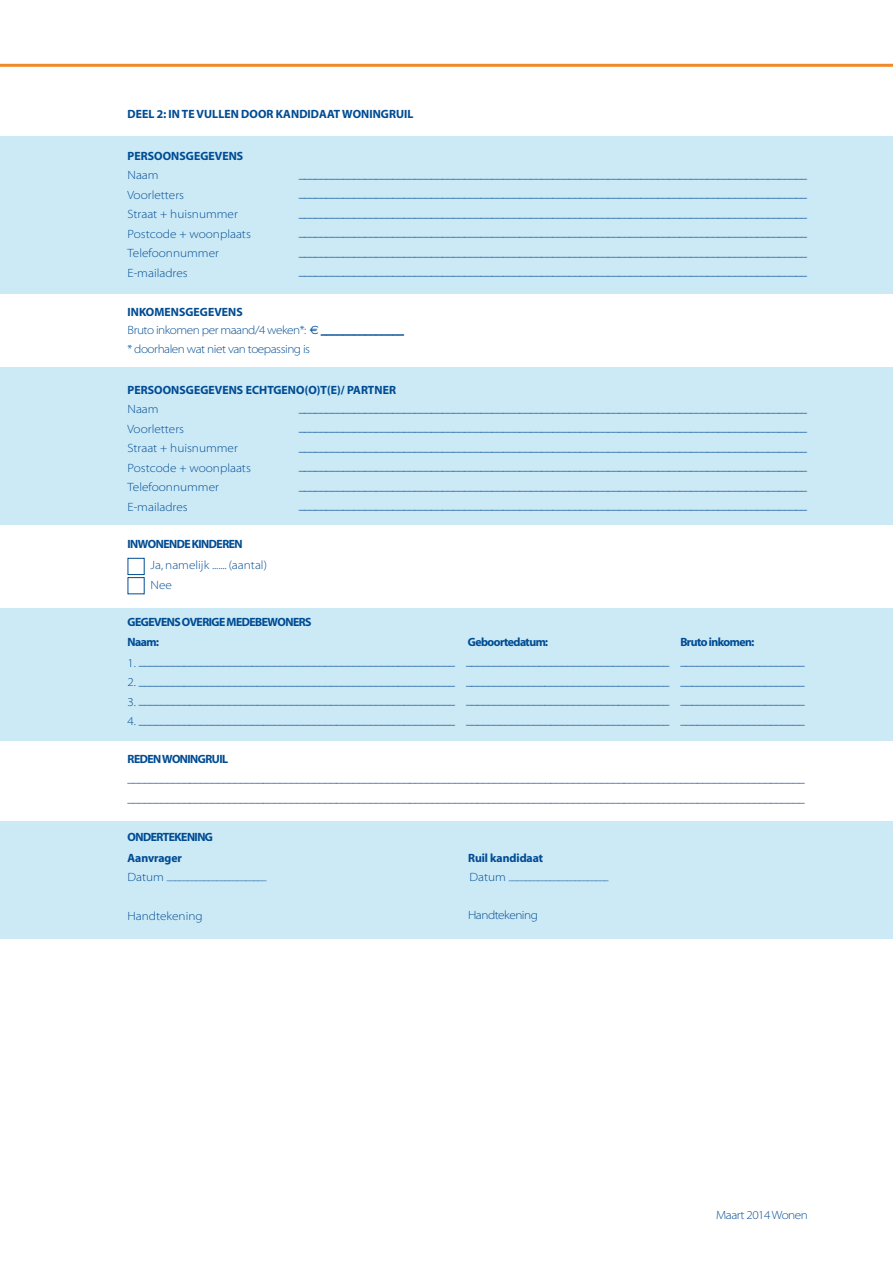
<style>
.page{position:relative;width:893px;height:1263px;background:#fff}
.page>*{position:absolute;margin:0;border:0;box-sizing:border-box;transform-origin:0 0}
.t1{font:12px/19.5px "Myriad MM 215 700";color:#004c93}
.t2{font:12px/19.5px "Myriad Headline";letter-spacing:-.04em;color:#004c93}
.t3{font:12px "Myriad Headline";color:#004c93}
.t4{font:12px/19.5px "Myriad MM 215 700";letter-spacing:-.04em;color:#004c93}
.t5{font:9px "Myriad MM 215 700";color:#004c93}
.s1{font-family:"Euro Sans"}
.s2{font-family:"Myriad MM 400 600"}
.s3{font-size:12px}
</style>
<div class="page">
<div style="left:0;top:136px;width:893px;height:157px;background:#cce9f6"></div>
<div style="left:0;top:367px;width:893px;height:158px;background:#cce9f6"></div>
<div style="left:0;top:821px;width:893px;height:117px;background:#cce9f6"></div>
<div style="left:0;top:608px;width:893px;height:133px;background:#cce9f6"></div>
<hr style="left:321px;top:335px;width:83px;height:1px;background:#004c93">
<hr style="left:0;top:64px;width:893px;height:3px;background:#f08927">
<div style="left:128px;top:558px;width:17px;height:17px;background:#fff;border:1px solid #004c93"></div>
<p class="t3" style="left:128px;top:107px;width:287px">DEEL 2: IN TE VULLEN DOOR KANDIDAAT WONINGRUIL</p>
<p class="t3" style="left:128px;top:149px;width:117px">PERSOONSGEGEVENS</p>
<p class="t1" style="left:128px;top:166px;width:33px">Naam</p>
<p class="t1" style="left:299px;top:164px;width:510px">____________________________________________________________________________________________</p>
<p class="t1" style="left:128px;top:185px;width:58px">Voorletters</p>
<p class="t1" style="left:299px;top:184px;width:510px">____________________________________________________________________________________________</p>
<p class="t1" style="left:128px;top:205px;width:112px">Straat + huisnummer</p>
<p class="t1" style="left:299px;top:203px;width:510px">____________________________________________________________________________________________</p>
<p class="t1" style="left:128px;top:224px;width:125px">Postcode + woonplaats</p>
<p class="t1" style="left:299px;top:223px;width:510px">____________________________________________________________________________________________</p>
<p class="t1" style="left:128px;top:244px;width:93px">Telefoonnummer</p>
<p class="t1" style="left:299px;top:242px;width:510px">____________________________________________________________________________________________</p>
<p class="t1" style="left:128px;top:263px;width:62px">E-mailadres</p>
<p class="t1" style="left:299px;top:262px;width:510px">____________________________________________________________________________________________</p>
<p class="t3" style="left:128px;top:305px;width:117px">INKOMENSGEGEVENS</p>
<p class="t4" style="left:128px;top:320px;width:278px">Bruto inkomen per maand/4 weken*: <span class="s1">€</span> <span class="s2">_______________ </span>* doorhalen wat niet van toepassing is</p>
<p class="t3" style="left:128px;top:383px;width:270px">PERSOONSGEGEVENS ECHTGENO(O)T(E)/ PARTNER</p>
<p class="t1" style="left:128px;top:400px;width:33px">Naam</p>
<p class="t1" style="left:299px;top:398px;width:510px">____________________________________________________________________________________________</p>
<p class="t1" style="left:128px;top:419px;width:58px">Voorletters</p>
<p class="t1" style="left:299px;top:418px;width:510px">____________________________________________________________________________________________</p>
<p class="t1" style="left:128px;top:439px;width:112px">Straat + huisnummer</p>
<p class="t1" style="left:299px;top:437px;width:510px">____________________________________________________________________________________________</p>
<p class="t1" style="left:128px;top:458px;width:125px">Postcode + woonplaats</p>
<p class="t1" style="left:299px;top:457px;width:510px">____________________________________________________________________________________________</p>
<p class="t1" style="left:128px;top:478px;width:93px">Telefoonnummer</p>
<p class="t1" style="left:299px;top:476px;width:510px">____________________________________________________________________________________________</p>
<p class="t1" style="left:128px;top:497px;width:62px">E-mailadres</p>
<p class="t1" style="left:299px;top:496px;width:510px">____________________________________________________________________________________________</p>
<p class="t2" style="left:128px;top:535px;width:117px">INWONENDE KINDEREN</p>
<p class="t1" style="left:151px;top:556px;width:118px">Ja, namelijk ....... (aantal)<br>Nee</p>
<p class="t2" style="left:128px;top:613px;width:185px">GEGEVENS OVERIGE MEDEBEWONERS<br>Naam:</p>
<p class="t2" style="left:468px;top:632px;width:82px">Geboortedatum:</p>
<p class="t2" style="left:680px;top:632px;width:75px">Bruto inkomen:</p>
<p class="t1" style="left:128px;top:652px;width:679px">1. ________________________________________________________ ____________________________________ ______________________</p>
<p class="t1" style="left:128px;top:671px;width:679px">2. ________________________________________________________ ____________________________________ ______________________</p>
<p class="t1" style="left:128px;top:691px;width:679px">3. ________________________________________________________ ____________________________________ ______________________</p>
<p class="t1" style="left:128px;top:710px;width:679px">4. ________________________________________________________ ____________________________________ ______________________</p>
<p class="t2" style="left:128px;top:749px;width:679px">REDEN WONINGRUIL ________________________________________________________________________________________________________________________ ________________________________________________________________________________________________________________________</p>
<p class="t2" style="left:128px;top:826px;width:87px;line-height:21px">ONDERTEKENING<br>Aanvrager</p>
<p class="t3" style="left:468px;top:851px;width:76px">Ruil kandidaat</p>
<p class="t5" style="left:128px;top:872px;width:140px"><span class="s3">Datum</span> ________________________</p>
<p class="t5" style="left:470px;top:872px;width:141px"><span class="s3">Datum</span> ________________________</p>
<p class="t1" style="left:128px;top:907px;width:77px">Handtekening</p>
<p class="t4" style="left:468px;top:905px;width:71px">Handtekening</p>
<p class="t4" style="left:716px;top:1206px;width:93px">Maart 2014 Wonen</p>
</div>
